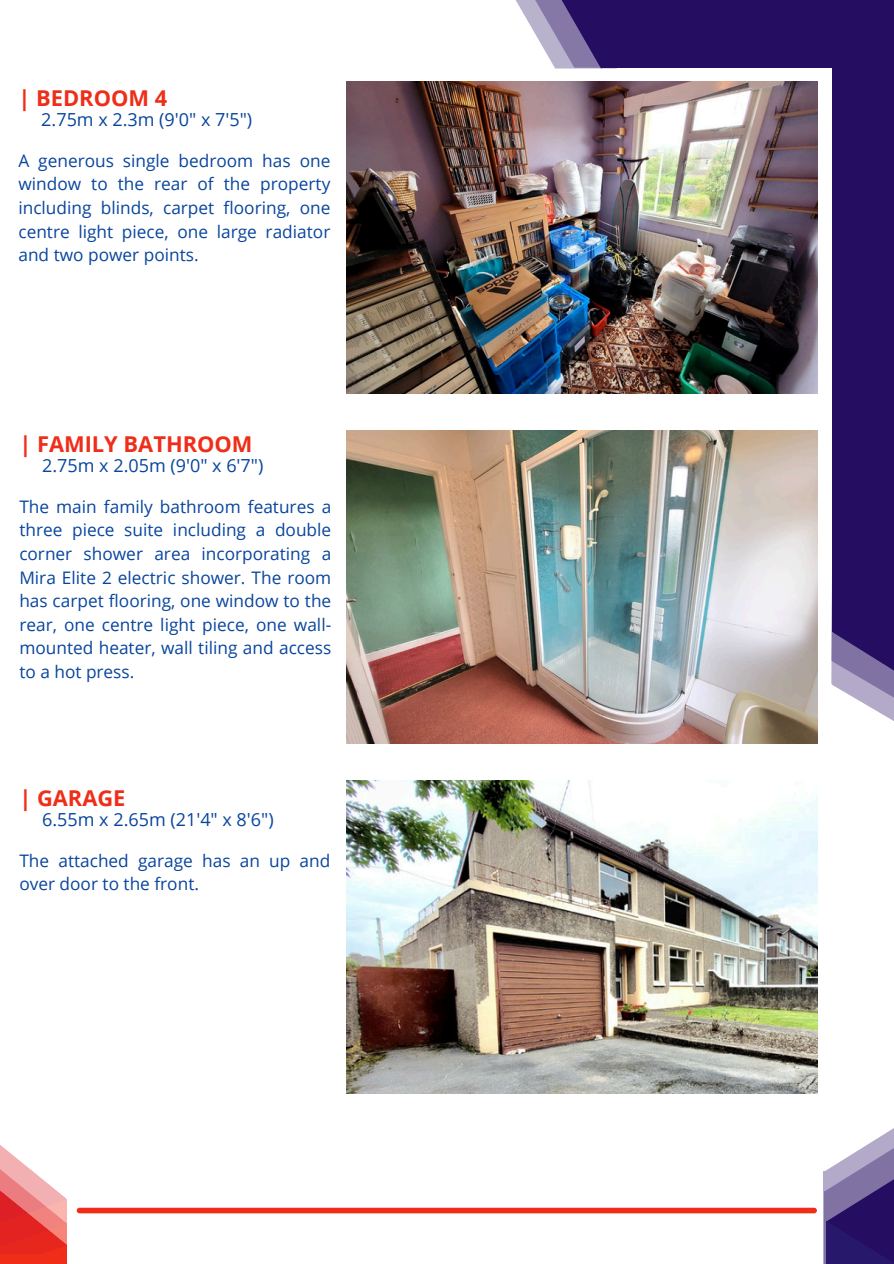
<style>
.page{position:relative;width:894px;height:1264px;background:#fff}
.page>*{position:absolute;margin:0;border:0;box-sizing:border-box;transform-origin:0 0}
.t1{font:700 21.9px "Open Sans";color:#ef2d19}
.t2{font:18px "Open Sans";color:#08459d}
.t3{font:17.25px/23.7px "Open Sans";color:#08459d;text-align:justify}
</style>
<div class="page">
<svg style="left:515px;top:0;width:13px;height:21px"></svg>
<svg style="left:528px;top:0;width:27px;height:68px;fill:#b9b2cd"></svg>
<div style="left:602px;top:0;width:291px;height:68px;background:#250e62"></div>
<svg style="left:831px;top:585px;width:62px;height:136px"></svg>
<div style="left:832px;top:0;width:61px;height:631px;background:#250e62"></div>
<svg style="left:832px;top:631px;width:61px;height:60px;background:#6c5d95"></svg>
<svg style="left:555px;top:0;width:62px;height:69px"></svg>
<svg style="left:823px;top:1129px;width:70px;height:134px"></svg>
<svg style="left:0;top:1145px;width:67px;height:118px"></svg>
<div style="left:79px;top:1207px;width:735px;height:6px;background:#ef2d19"></div>
<img style="left:346px;top:430px;width:470px;height:313px">
<img style="left:346px;top:81px;width:470px;height:313px">
<img style="left:346px;top:780px;width:470px;height:313px">
<p class="t1" style="left:18px;top:83px;width:150px">| BEDROOM 4</p>
<p class="t2" style="left:41px;top:107px;width:212px">2.75m x 2.3m (9'0" x 7'5")</p>
<p class="t3" style="left:18px;top:148px;width:313px">A generous single bedroom has one window to the rear of the property including blinds, carpet flooring, one centre light piece, one large radiator and two power points.</p>
<p class="t1" style="left:19px;top:428px;width:235px">| FAMILY BATHROOM</p>
<p class="t2" style="left:42px;top:453px;width:223px">2.75m x 2.05m (9'0" x 6'7")</p>
<h1 class="t3" style="left:19px;top:494px;width:313px">The main family bathroom features a three piece suite including a double corner shower area incorporating a Mira Elite 2 electric shower. The room has carpet flooring, one window to the rear, one centre light piece, one wall&shy;mounted heater, wall tiling and access to a hot press.</h1>
<p class="t1" style="left:19px;top:782px;width:108px">| GARAGE</p>
<p class="t2" style="left:42px;top:807px;width:233px">6.55m x 2.65m (21'4" x 8'6")</p>
<p class="t3" style="left:19px;top:848px;width:312px">The attached garage has an up and over door to the front.</p>
</div>
